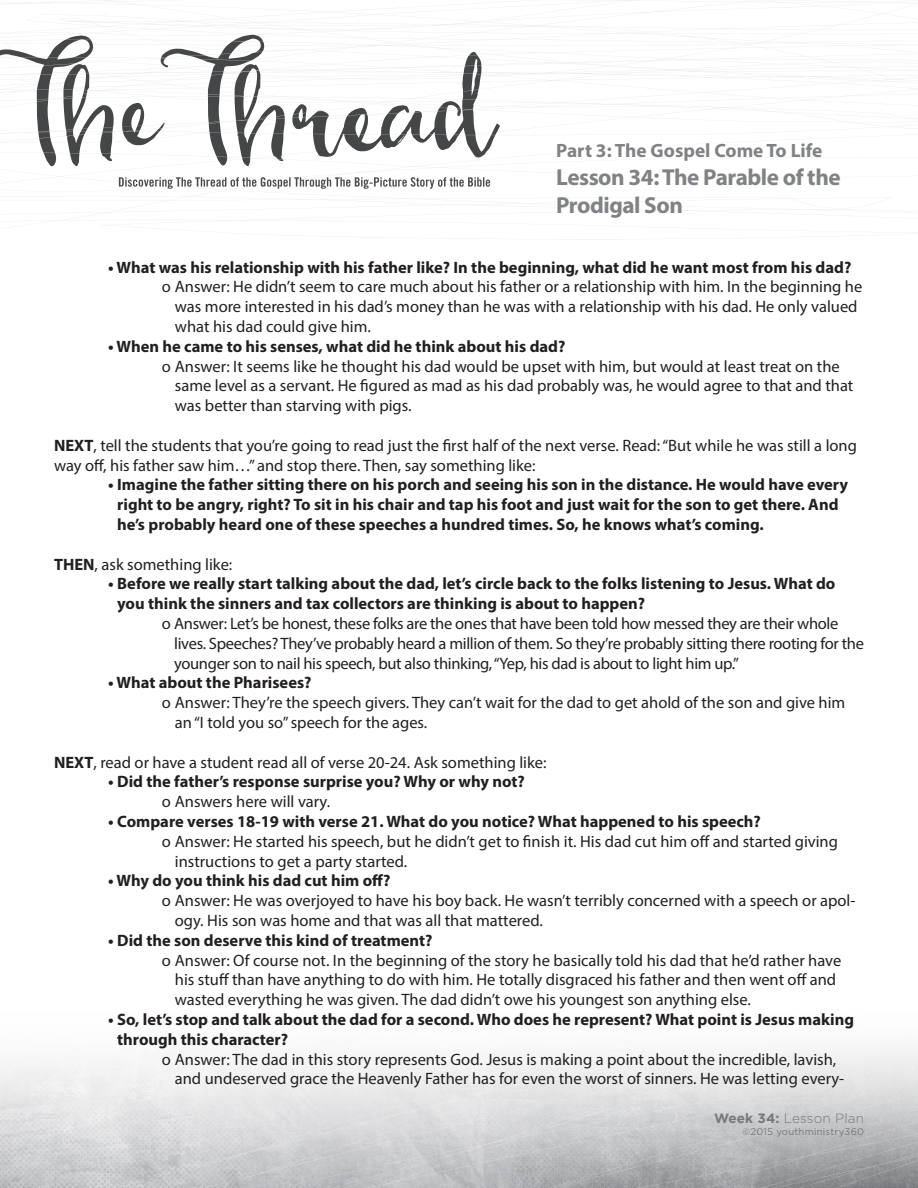
<style>
.page{position:relative;width:918px;height:1188px;background:#fff}
.page>*{position:absolute;margin:0;border:0;box-sizing:border-box;transform-origin:0 0}
.t1{font:700 23.1px/27.8px "Myriad Pro";letter-spacing:-.02em;color:#808285}
.t2{font:700 19.35px "Myriad Pro";color:#808285}
.t3{font:16.5px/19.8px "Myriad Pro";color:#231f20}
.t4{font:700 16.5px/19.8px "Myriad Pro";color:#231f20}
.t5{font:16.5px/19.8px "Myriad Pro";letter-spacing:-.02em;color:#231f20}
.t6{font:300 13.5px "Gotham";letter-spacing:.01em;color:#76787b}
.t7{font:9.6px "Gotham";letter-spacing:.02em;color:#76787b}
.s1{font-weight:700}
</style>
<div class="page">
<svg style="left:0;top:0;width:918px;height:226px"></svg>
<svg style="left:119px;top:177px;width:371px;height:12px"></svg>
<svg style="left:0;top:1045px;width:918px;height:143px"></svg>
<p class="t2" style="left:556px;top:138px;width:268px">Part 3: The Gospel Come To Life</p>
<h1 class="t1" style="left:556px;top:163px;width:286px">Lesson 34: The Parable of the<br>Prodigal Son</h1>
<p class="t4" style="left:108px;top:257px;width:745px">• What was his relationship with his father like? In the beginning, what did he want most from his dad?</p>
<p class="t3" style="left:175px;top:277px;width:689px;text-indent:-13px">o Answer: He didn’t seem to care much about his father or a relationship with him. In the beginning he was more interested in his dad’s money than he was with a relationship with his dad. He only valued what his dad could give him.</p>
<p class="t4" style="left:108px;top:336px;width:459px">• When he came to his senses, what did he think about his dad?</p>
<p class="t3" style="left:175px;top:356px;width:680px;text-indent:-13px">o Answer: It seems like he thought his dad would be upset with him, but would at least treat on the same level as a servant. He figured as mad as his dad probably was, he would agree to that and that was better than starving with pigs.</p>
<p class="t3" style="left:54px;top:435px;width:805px"><span class="s1">NEXT</span>, tell the students that you’re going to read just the first half of the next verse. Read: “But while he was still a long way off, his father saw him…” and stop there. Then, say something like:</p>
<p class="t4" style="left:117px;top:474px;width:732px;text-indent:-9px">• Imagine the father sitting there on his porch and seeing his son in the distance. He would have every right to be angry, right? To sit in his chair and tap his foot and just wait for the son to get there. And he’s probably heard one of these speeches a hundred times. So, he knows what’s coming.</p>
<p class="t3" style="left:54px;top:554px;width:180px"><span class="s1">THEN</span>, ask something like:</p>
<p class="t4" style="left:117px;top:573px;width:720px;text-indent:-9px">• Before we really start talking about the dad, let’s circle back to the folks listening to Jesus. What do you think the sinners and tax collectors are thinking is about to happen?</p>
<p class="t5" style="left:174px;top:613px;width:691px;text-indent:-12px">o Answer: Let’s be honest, these folks are the ones that have been told how messed they are their whole lives. Speeches? They’ve probably heard a million of them. So they’re probably sitting there rooting for the younger son to nail his speech, but also thinking, “Yep, his dad is about to light him up.”</p>
<p class="t4" style="left:108px;top:672px;width:205px">• What about the Pharisees?</p>
<p class="t3" style="left:175px;top:693px;width:672px;text-indent:-13px">o Answer: They’re the speech givers. They can’t wait for the dad to get ahold of the son and give him an “I told you so” speech for the ages.</p>
<p class="t3" style="left:54px;top:752px;width:494px"><span class="s1">NEXT</span>, read or have a student read all of verse 20-24. Ask something like:</p>
<p class="t4" style="left:108px;top:771px;width:418px">• Did the father’s response surprise you? Why or why not?</p>
<p class="t3" style="left:162px;top:792px;width:170px">o Answers here will vary.</p>
<p class="t4" style="left:108px;top:811px;width:655px">• Compare verses 18-19 with verse 21. What do you notice? What happened to his speech?</p>
<p class="t3" style="left:175px;top:831px;width:665px;text-indent:-13px">o Answer: He started his speech, but he didn’t get to finish it. His dad cut him off and started giving instructions to get a party started.</p>
<p class="t4" style="left:108px;top:870px;width:284px">• Why do you think his dad cut him off?</p>
<p class="t3" style="left:175px;top:891px;width:682px;text-indent:-13px">o Answer: He was overjoyed to have his boy back. He wasn’t terribly concerned with a speech or apol&shy;ogy. His son was home and that was all that mattered.</p>
<p class="t4" style="left:108px;top:930px;width:326px">• Did the son deserve this kind of treatment?</p>
<p class="t3" style="left:175px;top:950px;width:668px;text-indent:-13px">o Answer: Of course not. In the beginning of the story he basically told his dad that he’d rather have his stuff than have anything to do with him. He totally disgraced his father and then went off and wasted everything he was given. The dad didn’t owe his youngest son anything else.</p>
<p class="t4" style="left:117px;top:1009px;width:738px;text-indent:-9px">• So, let’s stop and talk about the dad for a second. Who does he represent? What point is Jesus making through this character?</p>
<p class="t3" style="left:175px;top:1049px;width:671px;text-indent:-13px">o Answer: The dad in this story represents God. Jesus is making a point about the incredible, lavish, and undeserved grace the Heavenly Father has for even the worst of sinners. He was letting every-</p>
<p class="t6" style="left:714px;top:1110px;width:151px"><span class="s1">Week 34:</span> Lesson Plan</p>
<p class="t7" style="left:742px;top:1126px;width:123px">©2015 youthministry360</p>
</div>
